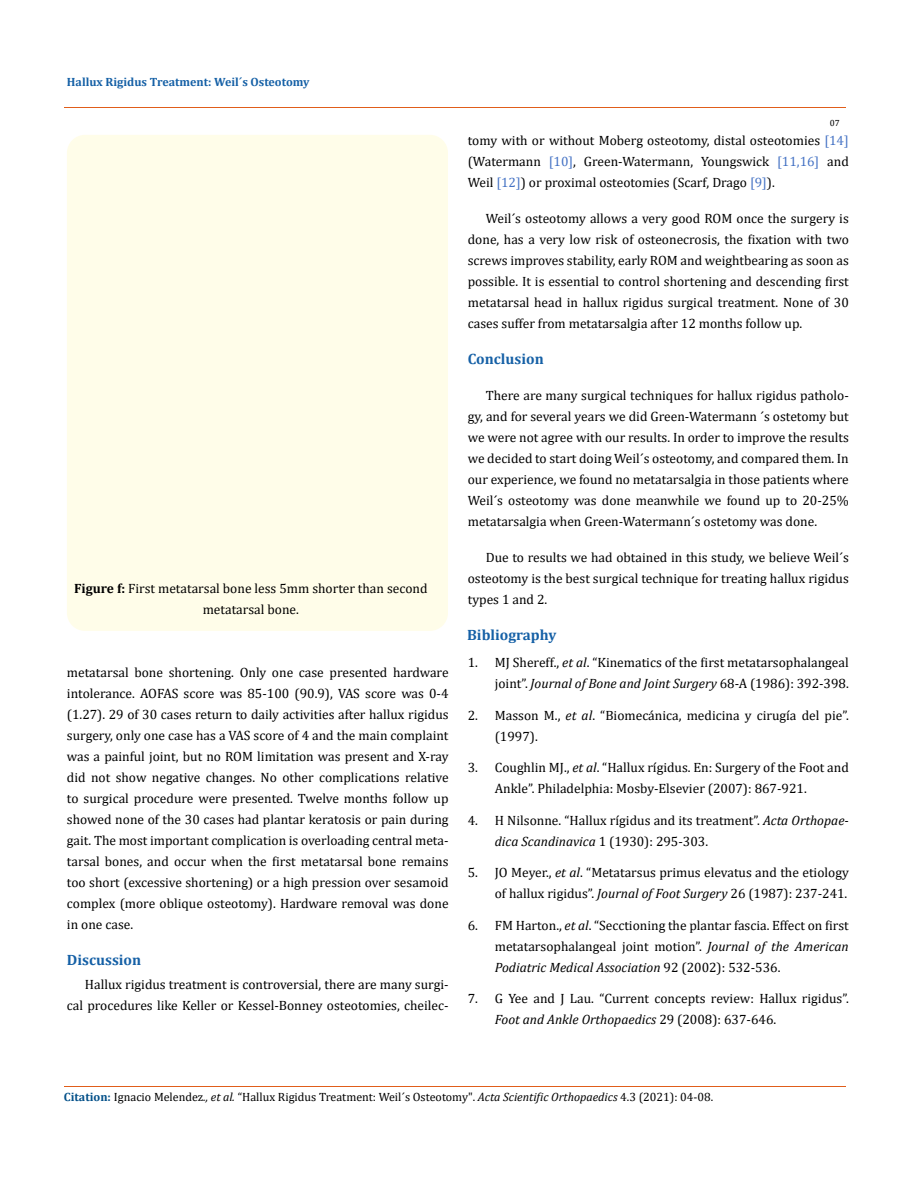
<style>
.page{position:relative;width:917px;height:1188px;background:#fff}
.page>*{position:absolute;margin:0;border:0;box-sizing:border-box;transform-origin:0 0}
.t1{font:700 15px "Cambria";color:#1560a6}
.t2{font:13.5px/21px "Cambria";color:#000;text-align:justify}
.t3{font:12px "Cambria";color:#000}
.t4{font:700 12px "Cambria";color:#1560a6}
.t5{font:9px "Cambria";color:#000}
.s1{font-weight:700}
.s2{color:#4472c4}
.s3{font-style:italic}
.s4{font-weight:700;color:#035089}
</style>
<div class="page">
<div style="left:67px;top:135px;width:381px;height:496px;background:#fffde9;border-radius:18px"></div>
<hr style="left:64px;top:108px;width:781px;height:1px;background:#e05d1a">
<hr style="left:64px;top:1086px;width:781px;height:1px;background:#e05d1a">
<p class="t4" style="left:67px;top:73px;width:244px">Hallux Rigidus Treatment: Weil´s Osteotomy</p>
<p class="t2" style="left:74px;top:577px;width:355px;text-align:center"><span class="s1">Figure f:</span> First metatarsal bone less 5mm shorter than second metatarsal bone.</p>
<p class="t2" style="left:67px;top:662px;width:383px">metatarsal bone shortening. Only one case presented hardware intolerance. AOFAS score was 85-100 (90.9), VAS score was 0-4 (1.27). 29 of 30 cases return to daily activities after hallux rigidus surgery, only one case has a VAS score of 4 and the main complaint was a painful joint, but no ROM limitation was present and X-ray did not show negative changes. No other complications relative to surgical procedure were presented. Twelve months follow up showed none of the 30 cases had plantar keratosis or pain during gait. The most important complication is overloading central meta&shy;tarsal bones, and occur when the first metatarsal bone remains too short (excessive shortening) or a high pression over sesamoid complex (more oblique osteotomy). Hardware removal was done in one case.</p>
<p class="t1" style="left:67px;top:950px;width:76px">Discussion</p>
<p class="t2" style="left:67px;top:974px;width:383px;text-align:right">Hallux rigidus treatment is controversial, there are many surgi&shy;cal procedures like Keller or Kessel-Bonney osteotomies, cheilec-</p>
<p class="t5" style="left:829px;top:118px;width:11px">07</p>
<p class="t2" style="left:468px;top:130px;width:382px">tomy with or without Moberg osteotomy, distal osteotomies <span class="s2">[14] </span>(Watermann <span class="s2">[10]</span>, Green-Watermann, Youngswick <span class="s2">[11,16]</span> and Weil <span class="s2">[12]</span>) or proximal osteotomies (Scarf, Drago <span class="s2">[9]</span>).</p>
<p class="t2" style="left:468px;top:208px;width:382px;text-indent:18px">Weil´s osteotomy allows a very good ROM once the surgery is done, has a very low risk of osteonecrosis, the fixation with two screws improves stability, early ROM and weightbearing as soon as possible. It is essential to control shortening and descending first metatarsal head in hallux rigidus surgical treatment. None of 30 cases suffer from metatarsalgia after 12 months follow up.</p>
<p class="t1" style="left:468px;top:349px;width:77px">Conclusion</p>
<p class="t2" style="left:468px;top:385px;width:382px;text-indent:18px">There are many surgical techniques for hallux rigidus patholo&shy;gy, and for several years we did Green-Watermann ´s ostetomy but we were not agree with our results. In order to improve the results we decided to start doing Weil´s osteotomy, and compared them. In our experience, we found no metatarsalgia in those patients where Weil´s osteotomy was done meanwhile we found up to 20-25% metatarsalgia when Green-Watermann´s ostetomy was done.</p>
<p class="t2" style="left:468px;top:547px;width:382px;text-indent:18px">Due to results we had obtained in this study, we believe Weil´s osteotomy is the best surgical technique for treating hallux rigidus types 1 and 2.</p>
<p class="t1" style="left:467px;top:624px;width:91px">Bibliography</p>
<p class="t2" style="left:468px;top:652px;width:382px;text-align:right">1. MJ Shereff., <span class="s3">et al</span>. “Kinematics of the first metatarsophalangeal joint”. <span class="s3">Journal of Bone and Joint Surgery</span> 68-A (1986): 392-398.</p>
<p class="t2" style="left:495px;top:705px;width:355px;text-indent:-27px">2. Masson M., <span class="s3">et al</span>. “Biomecánica, medicina y cirugía del pie”. (1997).</p>
<p class="t2" style="left:495px;top:757px;width:355px;text-indent:-27px">3. Coughlin MJ., <span class="s3">et al</span>. “Hallux rígidus. En: Surgery of the Foot and<br>Ankle”. Philadelphia: Mosby-Elsevier (2007): 867-921.</p>
<p class="t2" style="left:495px;top:810px;width:355px;text-indent:-27px">4. H Nilsonne. “Hallux rígidus and its treatment”. <span class="s3">Acta Orthopae&shy;dica Scandinavica</span> 1 (1930): 295-303.</p>
<p class="t2" style="left:468px;top:862px;width:382px;text-align:right">5. JO Meyer., <span class="s3">et al</span>. “Metatarsus primus elevatus and the etiology of hallux rigidus”. <span class="s3">Journal of Foot Surgery</span> 26 (1987): 237-241.</p>
<p class="t2" style="left:495px;top:915px;width:355px;text-indent:-27px">6. FM Harton., <span class="s3">et al</span>. “Secctioning the plantar fascia. Effect on first metatarsophalangeal joint motion”. <span class="s3">Journal of the American Podiatric Medical Association</span> 92 (2002): 532-536.</p>
<p class="t2" style="left:495px;top:988px;width:355px;text-indent:-27px">7. G Yee and J Lau. “Current concepts review: Hallux rigidus”.<br><span class="s3">Foot and Ankle Orthopaedics</span> 29 (2008): 637-646.</p>
<p class="t3" style="left:64px;top:1090px;width:651px"><span class="s4">Citation:</span> Ignacio Melendez<span class="s3">., et al.</span> “Hallux Rigidus Treatment: Weil´s Osteotomy". <span class="s3">Acta Scientific Orthopaedics</span> 4.3 (2021): 04-08.</p>
</div>
